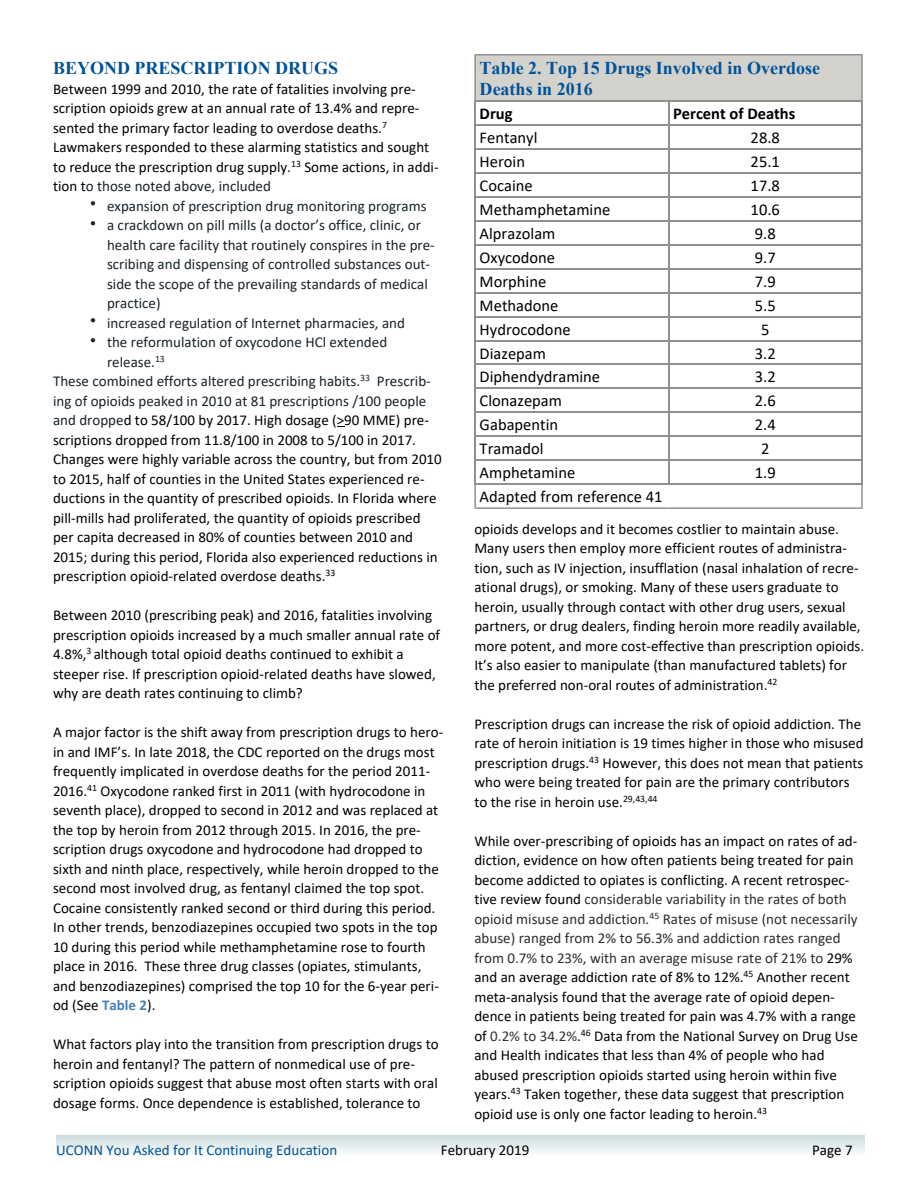
<style>
.page{position:relative;width:918px;height:1188px;background:#fff}
.page>*{position:absolute;margin:0;border:0;box-sizing:border-box;transform-origin:0 0}
.t1{font:700 18px/20.7px "Times New Roman";color:#005298}
.t2{font:16.5px "Calibri";color:#000}
.t3{font:700 16.5px "Calibri";color:#000}
.t4{font:15px/19.5px "Calibri";color:#000}
.t5{font:15px/19.5px "Calibri";color:#17232b}
.t6{font:15px "Calibri";color:#005298}
.s1{color:#17232b}
.s2{font-weight:700;color:#4782b5}
.s3{color:#2d2d2d}
.s4{color:#333}
</style>
<div class="page">
<svg style="left:56px;top:1135px;width:809px;height:17px"></svg>
<svg style="left:474px;top:54px;width:389px;height:455px"></svg>
<p class="t1" style="left:53px;top:60px;width:287px">BEYOND PRESCRIPTION DRUGS</p>
<p class="t4" style="left:53px;top:80px;width:387px">Between 1999 and 2010, the rate of fatalities involving pre&shy;scription opioids grew at an annual rate of 13.4% and repre&shy;sented the primary factor leading to overdose deaths.<sup>7<br></sup>Lawmakers responded to these alarming statistics and sought to reduce the prescription drug supply.<sup>13</sup> Some actions, in addi&shy;tion t<span class="s1">o those noted above, included</span></p>
<p class="t5" style="left:90px;top:197px;width:338px"><sup>●</sup> expansion of prescription drug monitoring programs</p>
<p class="t5" style="left:107px;top:217px;width:329px;text-indent:-17px"><sup>●</sup> a crackdown on pill mills (a doctor’s office, clinic, or health care facility that routinely conspires in the pre&shy;scribing and dispensing of controlled substances out&shy;side the scope of the prevailing standards of medical practice)</p>
<p class="t5" style="left:90px;top:314px;width:316px"><sup>●</sup> increased regulation of Internet pharmacies, and</p>
<p class="t5" style="left:90px;top:334px;width:299px"><sup>●</sup> the reformulation of oxycodone HCl extended</p>
<p class="t5" style="left:107px;top:353px;width:59px">release.<sup>13</sup></p>
<p class="t5" style="left:53px;top:373px;width:379px">These combined efforts altered prescribing habits.<sup>33</sup> Prescrib-</p>
<p class="t5" style="left:53px;top:392px;width:375px">ing of opioids peaked in 2010 at 81 prescriptions /100 people</p>
<p class="t4" style="left:53px;top:412px;width:377px"><span class="s1">and droppe</span>d to 58/100 by 2017. High dosage (&gt;90 MME) pre-</p>
<p class="t4" style="left:53px;top:431px;width:365px">scriptions dropped from 11.8/100 in 2008 to 5/100 in 2017.</p>
<p class="t4" style="left:53px;top:451px;width:390px">Changes were highly variable across the country, but from 2010</p>
<p class="t4" style="left:53px;top:470px;width:373px">to 2015, half of counties in the United States experienced re-</p>
<p class="t4" style="left:53px;top:490px;width:385px">ductions in the quantity of prescribed opioids. In Florida where</p>
<p class="t4" style="left:53px;top:509px;width:369px">pill-mills had proliferated, the quantity of opioids prescribed</p>
<p class="t4" style="left:53px;top:529px;width:362px">per capita decreased in 80% of counties between 2010 and</p>
<p class="t4" style="left:53px;top:548px;width:386px">2015; during this period, Florida also experienced reductions in</p>
<p class="t4" style="left:53px;top:568px;width:284px">prescription opioid-related overdose deaths.<sup>33</sup></p>
<p class="t4" style="left:53px;top:607px;width:389px">Between 2010 (prescribing peak) and 2016, fatalities involving prescription opioids increased by a much smaller annual rate of 4.8%,<sup>3</sup> although total opioid deaths continued to exhibit a steeper rise. If prescription opioid-related deaths have slowed, why are death rates continuing to climb?</p>
<p class="t4" style="left:53px;top:724px;width:392px">A major factor is the shift away from prescription drugs to hero&shy;in and IMF’s. In late 2018, the CDC reported on the drugs most frequently implicated in overdose deaths for the period 2011- 2016.<sup>41</sup> Oxycodone ranked first in 2011 (with hydrocodone in seventh place), dropped to second in 2012 and was replaced at the top by heroin from 2012 through 2015. In 2016, the pre&shy;scription drugs oxycodone and hydrocodone had dropped to sixth and ninth place, respectively, while heroin dropped to the second most involved drug, as fentanyl claimed the top spot.<br>Cocaine consistently ranked second or third during this period.<br>In other trends, benzodiazepines occupied two spots in the top 10 during this period while methamphetamine rose to fourth place in 2016. These three drug classes (opiates, stimulants, and benzodiazepines) comprised the top 10 for the 6-year peri&shy;od (See <span class="s2">Table 2</span>).</p>
<p class="t4" style="left:53px;top:1036px;width:387px">What factors play into the transition from prescription drugs to heroin and fentanyl? The pattern of nonmedical use of pre&shy;scription opioids suggest that abuse most often starts with oral dosage forms. Once dependence is established, tolerance to</p>
<p class="t1" style="left:480px;top:60px;width:342px">Table 2. Top 15 Drugs Involved in Overdose<br>Deaths in 2016</p>
<p class="t3" style="left:480px;top:107px;width:34px">Drug</p>
<p class="t3" style="left:673px;top:107px;width:124px">Percent of Deaths</p>
<p class="t2" style="left:480px;top:131px;width:59px">Fentanyl</p>
<p class="t2" style="left:751px;top:131px;width:31px">28.8</p>
<p class="t2" style="left:480px;top:155px;width:47px">Heroin</p>
<p class="t2" style="left:751px;top:155px;width:31px">25.1</p>
<p class="t2" style="left:480px;top:179px;width:55px">Cocaine</p>
<p class="t2" style="left:751px;top:179px;width:31px">17.8</p>
<p class="t2" style="left:480px;top:202px;width:132px">Methamphetamine</p>
<p class="t2" style="left:751px;top:202px;width:31px">10.6</p>
<p class="t2" style="left:480px;top:226px;width:77px">Alprazolam</p>
<p class="t2" style="left:755px;top:226px;width:22px">9.8</p>
<p class="t2" style="left:480px;top:250px;width:77px">Oxycodone</p>
<p class="t2" style="left:755px;top:250px;width:22px">9.7</p>
<p class="t2" style="left:480px;top:274px;width:68px">Morphine</p>
<p class="t2" style="left:755px;top:274px;width:22px">7.9</p>
<p class="t2" style="left:480px;top:298px;width:80px">Methadone</p>
<p class="t2" style="left:755px;top:298px;width:22px">5.5</p>
<p class="t2" style="left:480px;top:322px;width:92px">Hydrocodone</p>
<p class="t2" style="left:761px;top:322px;width:10px">5</p>
<p class="t2" style="left:480px;top:346px;width:68px">Diazepam</p>
<p class="t2" style="left:755px;top:346px;width:22px">3.2</p>
<p class="t2" style="left:480px;top:370px;width:122px">Diphendydramine</p>
<p class="t2" style="left:755px;top:370px;width:22px">3.2</p>
<p class="t2" style="left:480px;top:394px;width:84px">Clonazepam</p>
<p class="t2" style="left:755px;top:394px;width:22px">2.6</p>
<p class="t2" style="left:480px;top:418px;width:80px">Gabapentin</p>
<p class="t2" style="left:755px;top:418px;width:22px">2.4</p>
<p class="t2" style="left:480px;top:442px;width:66px">Tramadol</p>
<p class="t2" style="left:761px;top:442px;width:10px">2</p>
<p class="t2" style="left:480px;top:466px;width:97px">Amphetamine</p>
<p class="t2" style="left:755px;top:466px;width:22px">1.9</p>
<p class="t2" style="left:480px;top:490px;width:184px">Adapted from reference 41</p>
<p class="t4" style="left:474px;top:520px;width:391px">opioids develops and it becomes costlier to maintain abuse.<br>Many users then employ more efficient routes of administra&shy;tion, such as IV injection, insufflation (nasal inhalation of recre&shy;ational drugs), or smoking. Many of these users graduate to heroin, usually through contact with other drug users, sexual partners, or drug dealers, finding heroin more readily available, more potent, and more cost-effective than prescription opioids.<br>It’s also easier to manipulate (than manufactured tablets) for the preferred non-oral routes of administration.<sup>42</sup></p>
<p class="t4" style="left:474px;top:715px;width:391px">Prescription drugs can increase the risk of opioid addiction. The rate of heroin initiation is 19 times higher in those who misused prescription drugs.<sup>43</sup> However, this does not mean that patients who were being treated for pain are the primary contributors to the rise in heroin use.<sup>29,43,44</sup></p>
<p class="t4" style="left:474px;top:832px;width:385px">While over-prescribing of opioids has an impact on rates of ad&shy;diction, evidence on how often patients being treated for pain become addicted to opiates is conflicting. A recent retrospec&shy;tive review found <span class="s3">considerable variability in the rates of both opioid misuse and addiction.</span><sup>45</sup> <span class="s3">Rates of misuse (not necessarily abuse) ranged from 2% to 56.3% and addiction rates ranged from 0.7% to 23%, with an average misuse rate of 21% to</span> 29% and an average addiction rate of 8% to 12%.<sup>45</sup> Another recent meta-analysis found that the average rate of opioid depen&shy;dence in patients being treated for pain was 4.7% with a range of <span class="s4">0.2% to 34.2%</span>.<sup>46</sup> Data from the National Survey on Drug Use and Health indicates that less than 4% of people who had abused prescription opioids started using heroin within five years.<sup>43</sup> Taken together, these data suggest that prescription opioid use is only one factor leading to heroin.<sup>43</sup></p>
<p class="t6" style="left:56px;top:1143px;width:283px">UCONN You Asked for It Continuing Education</p>
<p class="t4" style="left:441px;top:1141px;width:90px">February 2019</p>
<p class="t4" style="left:812px;top:1141px;width:42px">Page 7</p>
</div>
